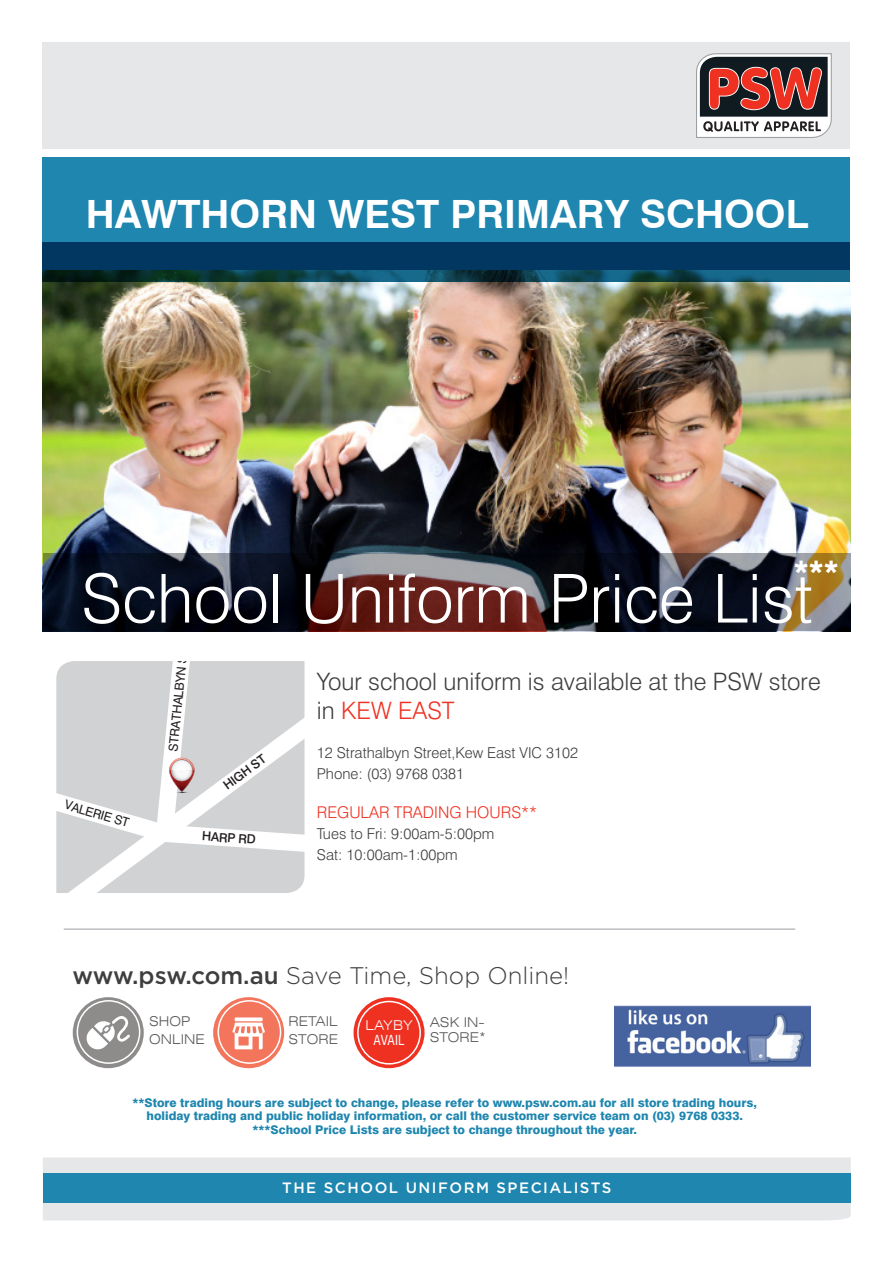
<style>
.page{position:relative;width:893px;height:1263px;background:#fff}
.page>*{position:absolute;margin:0;border:0;box-sizing:border-box;transform-origin:0 0}
.t1{font:300 67.5px "Swiss 721 BT";color:#fff}
.t2{font:700 39px "Swiss 721 BT";color:#fff}
.t3{font:800 29.7px "Swiss 721 BT";color:#fff}
.t4{font:300 24px/28.5px "Swiss 721 BT";color:#3e3e3f}
.t5{font:300 24px "Gotham HTF";color:#3e3e3f}
.t6{font:300 16.2px "Swiss 721 BT";color:#ef3122}
.t7{font:300 15px/21px "Swiss 721 BT";color:#3e3e3f}
.t8{font:500 15px "Gotham HTF";letter-spacing:.1em;color:#fff}
.t9{font:300 expanded 13.5px/17.9px "Swiss 721 BT";color:#57585a}
.t10{font:300 expanded 13.5px/15px "Swiss 721 BT";color:#fff;text-align:center}
.t11{font:500 12.6px "Swiss 721 BT";color:#231f20}
.t12{font:12.6px "Swiss 721 BT";color:#231f20}
.t13{font:12.45px "Swiss 721 BT";color:#231f20}
.t14{font:800 12px/13.5px "Swiss 721 BT";color:#1e86af;text-align:center}
.s1{color:#ef3122}
.s2{font-weight:500}
.s3{font-weight:400;font-stretch:condensed}
</style>
<div class="page">
<div style="left:43px;top:1157px;width:808px;height:63px;background:#e6e7e9"></div>
<div style="left:43px;top:1174px;width:808px;height:29px;background:#1e86af"></div>
<img style="left:43px;top:281px;width:807px;height:350px">
<svg style="left:56px;top:661px;width:249px;height:232px"></svg>
<img style="left:615px;top:1005px;width:195px;height:62px">
<div style="left:43px;top:43px;width:807px;height:106px;background:#e6e7e9"></div>
<div style="left:43px;top:158px;width:807px;height:112px;background:#1e86af"></div>
<svg style="left:696px;top:53px;width:136px;height:85px;background:#8f6969"></svg>
<svg style="left:43px;top:242px;width:807px;height:39px;background:#043b5c"></svg>
<svg style="left:73px;top:997px;width:71px;height:71px;background:#999696"></svg>
<svg style="left:86px;top:1013px;width:44px;height:37px"></svg>
<svg style="left:213px;top:997px;width:71px;height:71px;background:#f38068"></svg>
<svg style="left:235px;top:1017px;width:28px;height:4px"></svg>
<svg style="left:232px;top:1022px;width:33px;height:27px"></svg>
<div style="left:354px;top:997px;width:71px;height:71px;background:#ef3122;border-radius:50%"></div>
<div style="left:357px;top:1001px;width:64px;height:63px;border:2px solid #fff;border-radius:50%"></div>
<div style="left:217px;top:1000px;width:64px;height:64px;border:2px solid #fff;border-radius:50%"></div>
<div style="left:77px;top:1000px;width:63px;height:64px;border:2px solid #fff;border-radius:50%"></div>
<svg style="left:43px;top:553px;width:808px;height:77px;background:#33292d"></svg>
<hr style="left:64px;top:928px;width:731px;height:2px;background:#bcbdc0">
<p class="t2" style="left:86px;top:191px;width:724px">HAWTHORN WEST PRIMARY SCHOOL</p>
<p class="t3" style="left:794px;top:553px;width:46px">***</p>
<p class="t1" style="left:81px;top:557px;width:733px">School Uniform Price List</p>
<p class="t12" style="left:67px;top:797px;width:68px;rotate:16deg">VALERIE ST</p>
<p class="t13" style="left:165px;top:750px;width:105px;rotate:-84deg">STRATHALBYN ST</p>
<p class="t11" style="left:220px;top:780px;width:51px;rotate:-36deg">HIGH ST</p>
<p class="t11" style="left:203px;top:828px;width:56px;rotate:4deg">HARP RD</p>
<p class="t4" style="left:317px;top:667px;width:505px">Your school uniform is available at the PSW store in <span class="s1">KEW EAST</span></p>
<p class="t7" style="left:317px;top:742px;width:263px">12 Strathalbyn Street,Kew East VIC 3102<br>Phone: (03) 9768 0381</p>
<p class="t6" style="left:317px;top:802px;width:222px">REGULAR TRADING HOURS**</p>
<p class="t7" style="left:317px;top:823px;width:179px">Tues to Fri: 9:00am-5:00pm<br>Sat: 10:00am-1:00pm</p>
<p class="t5" style="left:72px;top:962px;width:498px"><span class="s2">www.psw.com.au</span> Save Time, Shop Online!</p>
<p class="t9" style="left:149px;top:1012px;width:57px">SHOP<br>ONLINE</p>
<p class="t9" style="left:289px;top:1012px;width:51px">RETAIL</p>
<p class="t9" style="left:430px;top:1015px;width:58px;line-height:15px">ASK IN-<br>STORE*</p>
<p class="t10" style="left:365px;top:1018px;width:49px">LAYBY<br><span class="s3">AVAIL</span></p>
<p class="t9" style="left:289px;top:1030px;width:51px">STORE</p>
<p class="t14" style="left:133px;top:1096px;width:626px">**Store trading hours are subject to change, please refer to www.psw.com.au for all store trading hours, holiday trading and public holiday information, or call the customer service team on (03) 9768 0333.</p>
<p class="t14" style="left:253px;top:1123px;width:386px">***School Price Lists are subject to change throughout the year.</p>
<p class="t8" style="left:282px;top:1179px;width:331px">THE SCHOOL UNIFORM SPECIALISTS</p>
</div>
